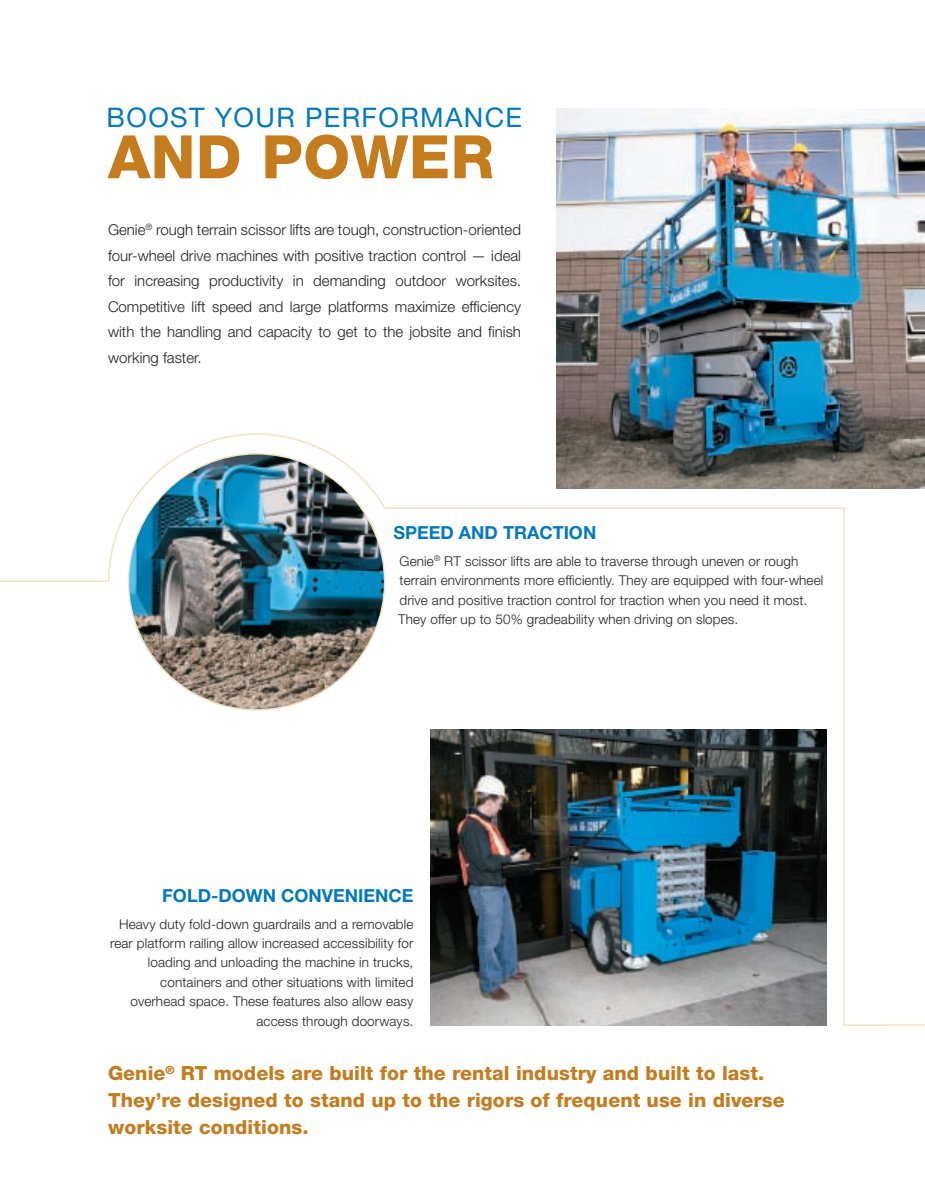
<style>
.page{position:relative;width:925px;height:1188px;background:#fff}
.page>*{position:absolute;margin:0;border:0;box-sizing:border-box;transform-origin:0 0}
.t1{font:800 60px "Helvetica Neue LT Std";color:#c47c1f}
.t2{font:27px "Helvetica Neue LT Std";letter-spacing:.05em;color:#0079c2}
.t3{font:800 19.5px/27px "Helvetica Neue LT Std";letter-spacing:.005em;color:#c47c1f}
.t4{font:700 18px "Helvetica Neue LT Std";color:#0079c2}
.t5{font:300 15px/25.5px "Helvetica Neue LT Std";color:#231f20;text-align:justify}
.t6{font:300 13.5px/19.5px "Helvetica Neue LT Std";letter-spacing:.01em;color:#231f20;text-align:right}
</style>
<div class="page">
<img style="left:556px;top:108px;width:369px;height:381px">
<svg style="left:383px;top:507px;width:542px;height:519px"></svg>
<img style="left:431px;top:729px;width:395px;height:297px">
<hr style="left:0;top:580px;width:109px;height:2px;background:#efe2c5">
<img style="left:128px;top:454px;width:257px;height:256px;border-radius:50%">
<h2 class="t2" style="left:107px;top:102px;width:41px">BOOST</h2>
<h2 class="t2" style="left:215px;top:102px;width:309px">YOUR PERFORMANCE</h2>
<h1 class="t1" style="left:108px;top:121px;width:45px">AND</h1>
<h1 class="t1" style="left:262px;top:121px;width:229px">POWER</h1>
<p class="t5" style="left:108px;top:217px;width:414px">Genie<sup>®</sup> rough terrain scissor lifts are tough, construction-oriented four-wheel drive machines with positive traction control — ideal for increasing productivity in demanding outdoor worksites.<br>Competitive lift speed and large platforms maximize efficiency with the handling and capacity to get to the jobsite and finish working faster.</p>
<h3 class="t4" style="left:394px;top:522px;width:204px">SPEED AND TRACTION</h3>
<p class="t6" style="left:398px;top:551px;width:427px;text-align:left">Genie<sup>®</sup> RT scissor lifts are able to traverse through uneven or rough terrain environments more efficiently. They are equipped with four-wheel drive and positive traction control for traction when you need it most.<br>They offer up to 50% gradeability when driving on slopes.</p>
<h3 class="t4" style="left:162px;top:885px;width:253px">FOLD-DOWN CONVENIENCE</h3>
<p class="t6" style="left:110px;top:914px;width:305px">Heavy duty fold-down guardrails and a removable rear platform railing allow increased accessibility for loading and unloading the machine in trucks, containers and other situations with limited overhead space. These features also allow easy access through doorways.</p>
<h3 class="t3" style="left:108px;top:1060px;width:678px">Genie<sup>®</sup> RT models are built for the rental industry and built to last.<br>They’re designed to stand up to the rigors of frequent use in diverse worksite conditions.</h3>
</div>
